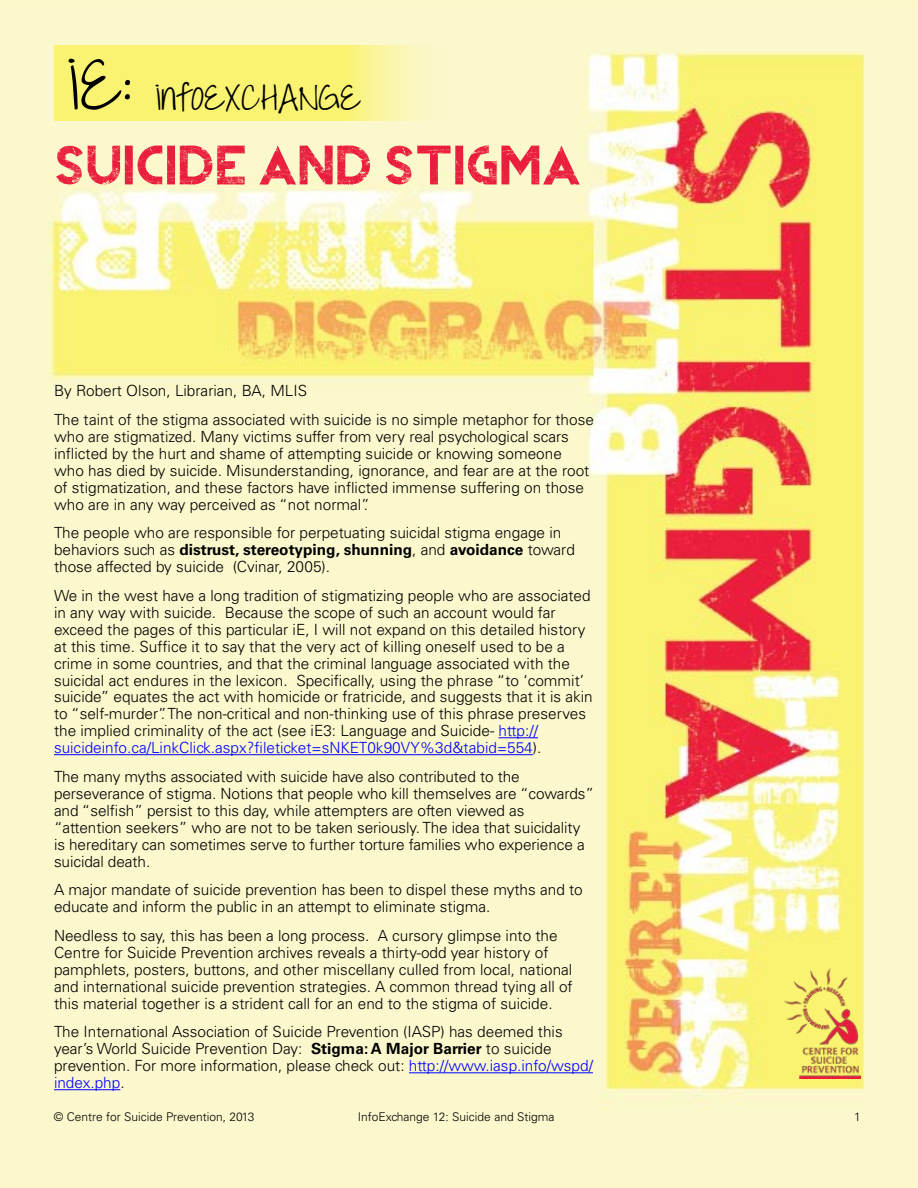
<style>
.page{position:relative;width:918px;height:1188px;background:#fff}
.page>*{position:absolute;margin:0;border:0;box-sizing:border-box;transform-origin:0 0}
.t1{font:52.5px "REVOLUTIONII";letter-spacing:.01em;color:#ea1d3c}
.t2{font:37.5px "Throw My Hands Upinthe Air";color:#000}
.t3{font:300 15.3px/17px "Univers";color:#000}
.t4{font:300 12px "Univers";color:#000}
.s1{font-size:75px}
.s2{font-weight:700}
.s3{color:#00f}
</style>
<div class="page">
<img style="left:0;top:0;width:918px;height:1188px">
<img style="left:785px;top:968px;width:76px;height:111px">
<svg style="left:54px;top:45px;width:402px;height:75px;background:#faf381"></svg>
<hr style="left:499px;top:737px;width:39px;height:1px;background:#00f">
<hr style="left:54px;top:754px;width:479px;height:1px;background:#00f">
<hr style="left:409px;top:1072px;width:184px;height:1px;background:#00f">
<hr style="left:54px;top:1089px;width:66px;height:1px;background:#00f">
<h2 class="t2" style="left:68px;top:74px;width:295px"><span class="s1">iE:</span> infoEXCHANGE</h2>
<h1 class="t1" style="left:54px;top:120px;width:528px">SUICIDE AND STIGMA</h1>
<p class="t3" style="left:54px;top:376px;width:541px;line-height:28.8px">By Robert Olson, Librarian, BA, MLIS<br>The taint of the stigma associated with suicide is no simple metaphor for those</p>
<p class="t3" style="left:54px;top:428px;width:537px">who are stigmatized. Many victims suffer from very real psychological scars inflicted by the hurt and shame of attempting suicide or knowing someone who has died by suicide. Misunderstanding, ignorance, and fear are at the root of stigmatization, and these factors have inflicted immense suffering on those who are in any way perceived as “not normal”.</p>
<p class="t3" style="left:54px;top:524px;width:522px">The people who are responsible for perpetuating suicidal stigma engage in behaviors such as <span class="s2">distrust, stereotyping, shunning</span>, and <span class="s2">avoidance</span> toward those affected by suicide (Cvinar, 2005).</p>
<p class="t3" style="left:54px;top:587px;width:540px">We in the west have a long tradition of stigmatizing people who are associated in any way with suicide. Because the scope of such an account would far exceed the pages of this particular iE, I will not expand on this detailed history at this time. Suffice it to say that the very act of killing oneself used to be a crime in some countries, and that the criminal language associated with the suicidal act endures in the lexicon. Specifically, using the phrase “to ‘commit’ suicide” equates the act with homicide or fratricide, and suggests that it is akin to “self-murder”. The non-critical and non-thinking use of this phrase preserves the implied criminality of the act (see iE3: Language and Suicide- <span class="s3">http:// suicideinfo.ca/LinkClick.aspx?fileticket=sNKET0k90VY%3d&amp;tabid=554</span>).</p>
<p class="t3" style="left:54px;top:768px;width:542px">The many myths associated with suicide have also contributed to the perseverance of stigma. Notions that people who kill themselves are “cowards” and “selfish” persist to this day, while attempters are often viewed as “attention seekers” who are not to be taken seriously. The idea that suicidality is hereditary can sometimes serve to further torture families who experience a suicidal death.</p>
<p class="t3" style="left:54px;top:881px;width:530px">A major mandate of suicide prevention has been to dispel these myths and to educate and inform the public in an attempt to eliminate stigma.</p>
<p class="t3" style="left:54px;top:927px;width:520px">Needless to say, this has been a long process. A cursory glimpse into the Centre for Suicide Prevention archives reveals a thirty-odd year history of pamphlets, posters, buttons, and other miscellany culled from local, national and international suicide prevention strategies. A common thread tying all of this material together is a strident call for an end to the stigma of suicide.</p>
<p class="t3" style="left:54px;top:1024px;width:540px">The International Association of Suicide Prevention (IASP) has deemed this year’s World Suicide Prevention Day: <span class="s2">Stigma: A Major Barrier</span> to suicide prevention. For more information, please check out: <span class="s3">http://www.iasp.info/wspd/ index.php</span>.</p>
<p class="t4" style="left:54px;top:1109px;width:202px">© Centre for Suicide Prevention, 2013</p>
<p class="t4" style="left:358px;top:1109px;width:198px">InfoExchange 12: Suicide and Stigma</p>
<p class="t4" style="left:854px;top:1109px;width:8px">1</p>
</div>
